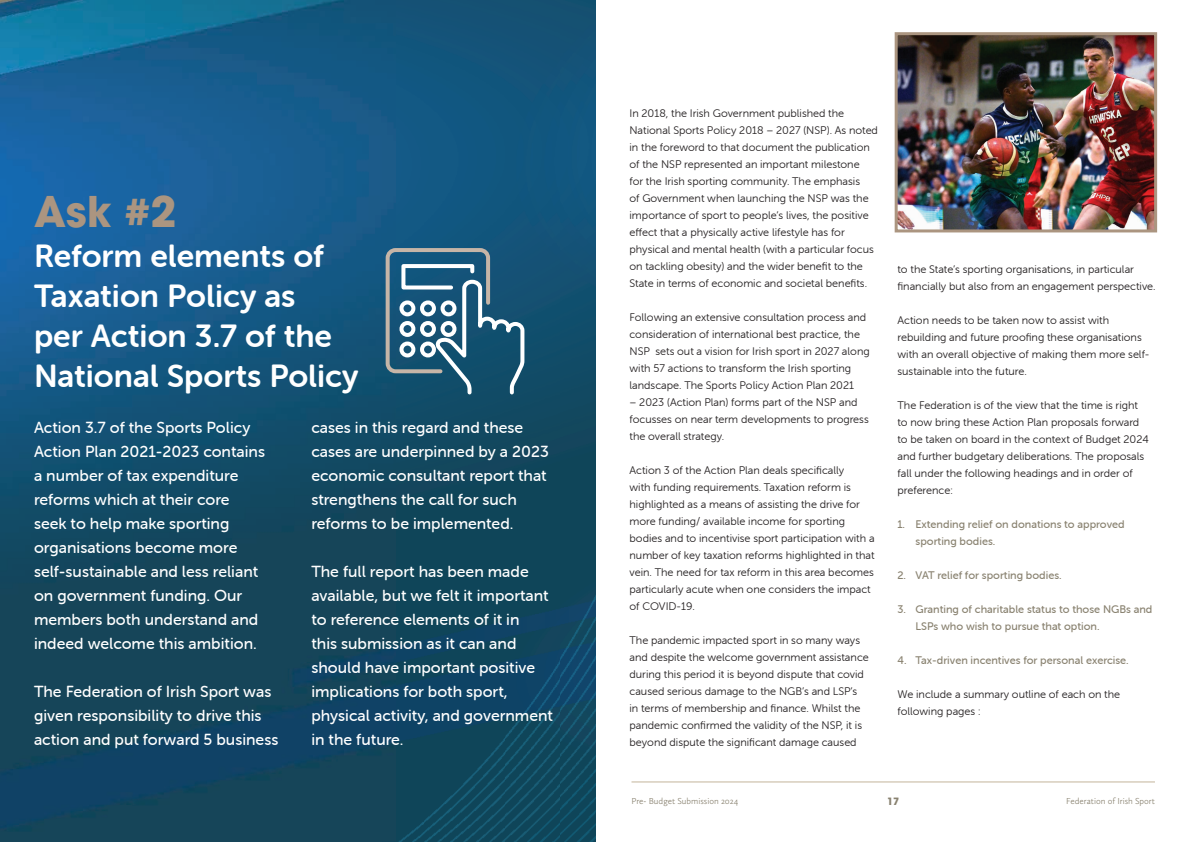
<style>
.page{position:relative;width:1191px;height:842px;background:#fff}
.page>*{position:absolute;margin:0;border:0;box-sizing:border-box;transform-origin:0 0}
.t1{font:700 42px "ITC Avant Garde Pro";color:#ab9580}
.t2{font:32px/40px "Museo Sans Rounded 700";color:#fff}
.t3{font:16px/24px "Museo Sans Rounded 500";color:#fff}
.t4{font:11px/17px "Museo Sans Rounded 300";color:#231f20}
.t5{font:11px/17px "Museo Sans Rounded 500";color:#898270}
.t6{font:700 10px "ITC Avant Garde Pro";color:#898270}
.t7{font:300 9px "Calluna Sans";color:#898270}
</style>
<div class="page">
<hr style="left:631px;top:781px;width:524px;height:1px;background:#c3b49b">
<img style="left:423px;top:0;width:82px;height:842px">
<img style="left:396px;top:0;width:27px;height:842px">
<img style="left:505px;top:0;width:56px;height:842px">
<img style="left:561px;top:0;width:34px;height:842px">
<img style="left:0;top:0;width:58px;height:359px">
<img style="left:58px;top:0;width:338px;height:842px">
<img style="left:0;top:359px;width:61px;height:483px">
<svg style="left:384px;top:246px;width:142px;height:150px;background:#40708a"></svg>
<img style="left:898px;top:36px;width:255px;height:192px">
<div style="left:894px;top:32px;width:263px;height:200px;border:3px solid #ab9580"></div>
<p class="t1" style="left:34px;top:183px;width:144px">Ask #2</p>
<p class="t2" style="left:34px;top:236px;width:326px">Reform elements of<br>Taxation Policy as<br>per Action 3.7 of the<br>National Sports Policy</p>
<p class="t3" style="left:34px;top:416px;width:232px">Action 3.7 of the Sports Policy<br>Action Plan 2021-2023 contains a number of tax expenditure reforms which at their core seek to help make sporting organisations become more self-sustainable and less reliant on government funding. Our members both understand and indeed welcome this ambition.</p>
<p class="t3" style="left:34px;top:680px;width:246px">The Federation of Irish Sport was given responsibility to drive this action and put forward 5 business</p>
<p class="t3" style="left:311px;top:416px;width:239px">cases in this regard and these cases are underpinned by a 2023 economic consultant report that strengthens the call for such reforms to be implemented.</p>
<p class="t3" style="left:311px;top:560px;width:243px">The full report has been made available, but we felt it important to reference elements of it in<br>this submission as it can and should have important positive implications for both sport, physical activity, and government in the future.</p>
<p class="t4" style="left:629px;top:105px;width:250px">In 2018, the Irish Government published the National Sports Policy 2018 – 2027 (NSP). As noted in the foreword to that document the publication of the NSP represented an important milestone<br>for the Irish sporting community. The emphasis<br>of Government when launching the NSP was the importance of sport to people’s lives, the positive effect that a physically active lifestyle has for physical and mental health (with a particular focus on tackling obesity) and the wider benefit to the State in terms of economic and societal benefits.</p>
<p class="t4" style="left:629px;top:309px;width:242px">Following an extensive consultation process and consideration of international best practice, the NSP sets out a vision for Irish sport in 2027 along with 57 actions to transform the Irish sporting landscape. The Sports Policy Action Plan 2021</p>
<p class="t4" style="left:629px;top:394px;width:241px">– 2023 (Action Plan) forms part of the NSP and focusses on near term developments to progress the overall strategy.</p>
<p class="t4" style="left:629px;top:462px;width:246px">Action 3 of the Action Plan deals specifically<br>with funding requirements. Taxation reform is highlighted as a means of assisting the drive for more funding/ available income for sporting bodies and to incentivise sport participation with a number of key taxation reforms highlighted in that vein. The need for tax reform in this area becomes particularly acute when one considers the impact of COVID-19.</p>
<p class="t4" style="left:629px;top:632px;width:241px">The pandemic impacted sport in so many ways and despite the welcome government assistance during this period it is beyond dispute that covid caused serious damage to the NGB’s and LSP’s in terms of membership and finance. Whilst the pandemic confirmed the validity of the NSP, it is beyond dispute the significant damage caused</p>
<p class="t4" style="left:897px;top:261px;width:260px">to the State’s sporting organisations, in particular financially but also from an engagement perspective.</p>
<p class="t4" style="left:897px;top:312px;width:253px">Action needs to be taken now to assist with rebuilding and future proofing these organisations with an overall objective of making them more self&shy;sustainable into the future.</p>
<p class="t4" style="left:897px;top:397px;width:253px">The Federation is of the view that the time is right to now bring these Action Plan proposals forward to be taken on board in the context of Budget 2024 and further budgetary deliberations. The proposals fall under the following headings and in order of preference:</p>
<p class="t5" style="left:915px;top:516px;width:211px;text-indent:-18px">1. Extending relief on donations to approved sporting bodies.</p>
<p class="t5" style="left:897px;top:567px;width:166px">2. VAT relief for sporting bodies.</p>
<p class="t5" style="left:915px;top:601px;width:238px;text-indent:-18px">3. Granting of charitable status to those NGBs and<br>LSPs who wish to pursue that option.</p>
<p class="t5" style="left:897px;top:652px;width:233px">4. Tax-driven incentives for personal exercise.</p>
<p class="t4" style="left:897px;top:686px;width:224px">We include a summary outline of each on the following pages :</p>
<p class="t7" style="left:631px;top:796px;width:108px">Pre- Budget Submission 2024</p>
<p class="t6" style="left:887px;top:794px;width:14px">17</p>
<p class="t7" style="left:1066px;top:796px;width:90px">Federation of Irish Sport</p>
</div>
